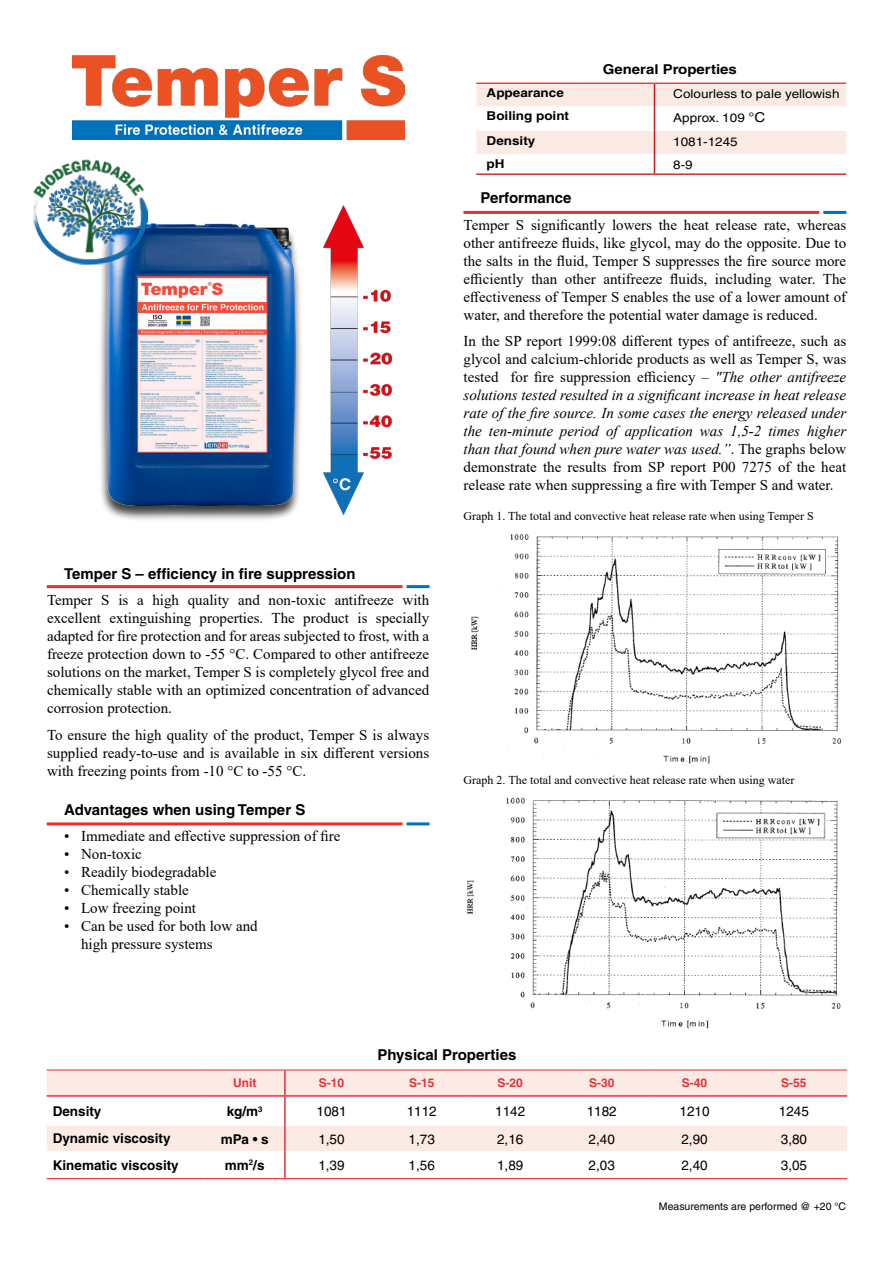
<style>
.page{position:relative;width:893px;height:1263px;background:#fff}
.page>*{position:absolute;margin:0;border:0;box-sizing:border-box;transform-origin:0 0}
.t1{font:15px/18px "Times New Roman";color:#000;text-align:justify}
.t2{font:700 15px "Helvetica";color:#000}
.t3{font:13.5px "Helvetica";color:#000}
.t4{font:700 13.5px "Helvetica";color:#000}
.t5{font:700 13.5px "Helvetica";color:#000;scale:1.11 1}
.t6{font:12.15px "Helvetica";color:#000;scale:1.11 1}
.t7{font:700 12.15px "Helvetica";color:#000;scale:1.11 1}
.t8{font:12px "Times New Roman";color:#000}
.t9{font:700 12px "Helvetica";color:#e73034}
.t10{font:10.5px "Helvetica";color:#000}
.s1{font-size:13.5px}
.s2{font-style:italic}
</style>
<div class="page">
<svg style="left:476px;top:84px;width:370px;height:89px"></svg>
<hr style="left:476px;top:83px;width:178px;height:1px;background:#e73034">
<hr style="left:654px;top:83px;width:192px;height:1px;background:#e73034">
<hr style="left:476px;top:173px;width:178px;height:2px;background:#cd171a">
<hr style="left:654px;top:173px;width:192px;height:2px;background:#cd171a">
<svg style="left:47px;top:1070px;width:800px;height:81px;fill:#fbebe4"></svg>
<hr style="left:47px;top:1178px;width:158px;height:1px;background:#e73034">
<hr style="left:47px;top:1095px;width:158px;height:2px;background:#e73034">
<hr style="left:205px;top:1095px;width:80px;height:2px;background:#e73034">
<hr style="left:285px;top:1095px;width:93px;height:2px;background:#e73034">
<hr style="left:378px;top:1095px;width:87px;height:2px;background:#e73034">
<hr style="left:465px;top:1095px;width:90px;height:2px;background:#e73034">
<hr style="left:555px;top:1095px;width:93px;height:2px;background:#e73034">
<hr style="left:648px;top:1095px;width:93px;height:2px;background:#e73034">
<hr style="left:741px;top:1095px;width:106px;height:2px;background:#e73034">
<hr style="left:285px;top:1178px;width:93px;height:1px;background:#e73034">
<hr style="left:378px;top:1178px;width:87px;height:1px;background:#e73034">
<hr style="left:465px;top:1178px;width:90px;height:1px;background:#e73034">
<hr style="left:555px;top:1178px;width:93px;height:1px;background:#e73034">
<hr style="left:648px;top:1178px;width:93px;height:1px;background:#e73034">
<hr style="left:741px;top:1178px;width:106px;height:1px;background:#e73034">
<hr style="left:284px;top:1070px;width:2px;height:25px;background:#e73034">
<hr style="left:284px;top:1097px;width:2px;height:29px;background:#e73034">
<hr style="left:284px;top:1126px;width:2px;height:25px;background:#e73034">
<hr style="left:284px;top:1151px;width:2px;height:27px;background:#e73034">
<hr style="left:205px;top:1178px;width:80px;height:1px;background:#e73034">
<hr style="left:47px;top:1069px;width:158px;height:1px;background:#e73034">
<hr style="left:205px;top:1069px;width:80px;height:1px;background:#e73034">
<hr style="left:285px;top:1069px;width:93px;height:1px;background:#e73034">
<hr style="left:378px;top:1069px;width:87px;height:1px;background:#e73034">
<hr style="left:465px;top:1069px;width:90px;height:1px;background:#e73034">
<hr style="left:555px;top:1069px;width:93px;height:1px;background:#e73034">
<hr style="left:648px;top:1069px;width:93px;height:1px;background:#e73034">
<hr style="left:741px;top:1069px;width:106px;height:1px;background:#e73034">
<hr style="left:47px;top:585px;width:355px;height:3px;background:#e73034">
<hr style="left:407px;top:585px;width:22px;height:3px;background:#0072bb">
<hr style="left:47px;top:822px;width:355px;height:3px;background:#e73034">
<hr style="left:407px;top:822px;width:22px;height:3px;background:#0072bb">
<hr style="left:463px;top:211px;width:356px;height:3px;background:#e73034">
<hr style="left:823px;top:211px;width:23px;height:3px;background:#0072bb">
<img style="left:467px;top:797px;width:374px;height:232px">
<img style="left:471px;top:533px;width:370px;height:233px">
<div style="left:98px;top:224px;width:205px;height:298px;background:#000;opacity:.75"></div>
<img style="left:105px;top:223px;width:191px;height:291px">
<img style="left:73px;top:56px;width:331px;height:84px">
<img style="left:33px;top:131px;width:116px;height:135px">
<img style="left:323px;top:205px;width:70px;height:310px">
<p class="t5" style="left:603px;top:61px;width:122px">General Properties</p>
<p class="t7" style="left:487px;top:86px;width:71px">Appearance</p>
<p class="t6" style="left:673px;top:87px;width:151px">Colourless to pale yellowish</p>
<p class="t7" style="left:487px;top:109px;width:76px">Boiling point</p>
<p class="t6" style="left:673px;top:111px;width:85px">Approx. 109 <span class="s1">°C</span></p>
<p class="t7" style="left:487px;top:133px;width:45px">Density</p>
<p class="t6" style="left:673px;top:134px;width:60px">1081-1245</p>
<p class="t7" style="left:487px;top:156px;width:18px">pH</p>
<p class="t6" style="left:673px;top:157px;width:19px">8-9</p>
<p class="t2" style="left:481px;top:189px;width:92px">Performance</p>
<p class="t1" style="left:464px;top:215px;width:384px">Temper S significantly lowers the heat release rate, whereas other antifreeze fluids, like glycol, may do the opposite. Due to the salts in the fluid, Temper S suppresses the fire source more efficiently than other antifreeze fluids, including water. The effectiveness of Temper S enables the use of a lower amount of water, and therefore the potential water damage is reduced.</p>
<p class="t1" style="left:464px;top:332px;width:384px">In the SP report 1999:08 different types of antifreeze, such as glycol and calcium-chloride products as well as Temper S, was tested for fire suppression efficiency – <span class="s2">"The other antifreeze solutions tested resulted in a significant increase in heat release rate of the fire source. In some cases the energy released under the ten-minute period of application was 1,5-2 times higher than that found when pure water was used.”</span>. The graphs below demonstrate the results from SP report P00 7275 of the heat release rate when suppressing a fire with Temper S and water.</p>
<p class="t2" style="left:64px;top:564px;width:293px">Temper S – efficiency in fire suppression</p>
<p class="t1" style="left:47px;top:591px;width:384px">Temper S is a high quality and non-toxic antifreeze with excellent extinguishing properties. The product is specially adapted for fire protection and for areas subjected to frost, with a freeze protection down to -55 °C. Compared to other antifreeze solutions on the market, Temper S is completely glycol free and chemically stable with an optimized concentration of advanced corrosion protection.</p>
<p class="t1" style="left:47px;top:725px;width:384px">To ensure the high quality of the product, Temper S is always supplied ready-to-use and is available in six different versions with freezing points from -10 °C to -55 °C.</p>
<p class="t2" style="left:64px;top:800px;width:243px">Advantages when using Temper S</p>
<p class="t1" style="left:64px;top:827px;width:278px">• Immediate and effective suppression of fire</p>
<p class="t1" style="left:64px;top:845px;width:79px">• Non-toxic</p>
<p class="t1" style="left:64px;top:863px;width:154px">• Readily biodegradable</p>
<p class="t1" style="left:64px;top:881px;width:126px">• Chemically stable</p>
<p class="t1" style="left:64px;top:899px;width:133px">• Low freezing point</p>
<p class="t1" style="left:81px;top:917px;width:178px;text-indent:-17px">• Can be used for both low and high pressure systems</p>
<p class="t8" style="left:463px;top:508px;width:352px">Graph 1. The total and convective heat release rate when using Temper S</p>
<p class="t8" style="left:464px;top:772px;width:333px">Graph 2. The total and convective heat release rate when using water</p>
<p class="t2" style="left:377px;top:1046px;width:140px">Physical Properties</p>
<p class="t9" style="left:233px;top:1076px;width:25px">Unit</p>
<p class="t9" style="left:319px;top:1076px;width:27px">S-10</p>
<p class="t9" style="left:409px;top:1076px;width:27px">S-15</p>
<p class="t9" style="left:498px;top:1076px;width:27px">S-20</p>
<p class="t9" style="left:589px;top:1076px;width:27px">S-30</p>
<p class="t9" style="left:682px;top:1076px;width:27px">S-40</p>
<p class="t9" style="left:781px;top:1076px;width:27px">S-55</p>
<p class="t4" style="left:53px;top:1103px;width:50px">Density</p>
<p class="t4" style="left:227px;top:1103px;width:37px">kg/m<sup>3</sup></p>
<p class="t3" style="left:316px;top:1103px;width:32px">1081</p>
<p class="t3" style="left:407px;top:1103px;width:32px">1112</p>
<p class="t3" style="left:495px;top:1103px;width:32px">1142</p>
<p class="t3" style="left:587px;top:1103px;width:32px">1182</p>
<p class="t3" style="left:679px;top:1103px;width:32px">1210</p>
<p class="t3" style="left:779px;top:1103px;width:32px">1245</p>
<p class="t4" style="left:53px;top:1130px;width:119px">Dynamic viscosity</p>
<p class="t4" style="left:221px;top:1130px;width:49px">mPa • s</p>
<p class="t3" style="left:318px;top:1131px;width:28px">1,50</p>
<p class="t3" style="left:409px;top:1131px;width:28px">1,73</p>
<p class="t3" style="left:497px;top:1131px;width:28px">2,16</p>
<p class="t3" style="left:589px;top:1131px;width:28px">2,40</p>
<p class="t3" style="left:681px;top:1131px;width:28px">2,90</p>
<p class="t3" style="left:781px;top:1131px;width:28px">3,80</p>
<p class="t4" style="left:53px;top:1156px;width:128px">Kinematic viscosity</p>
<p class="t4" style="left:225px;top:1157px;width:41px">mm<sup>2</sup>/s</p>
<p class="t3" style="left:318px;top:1157px;width:28px">1,39</p>
<p class="t3" style="left:409px;top:1157px;width:28px">1,56</p>
<p class="t3" style="left:497px;top:1157px;width:28px">1,89</p>
<p class="t3" style="left:589px;top:1157px;width:28px">2,03</p>
<p class="t3" style="left:681px;top:1157px;width:28px">2,40</p>
<p class="t3" style="left:781px;top:1157px;width:28px">3,05</p>
<p class="t10" style="left:659px;top:1200px;width:189px">Measurements are performed @ +20 °C</p>
</div>
